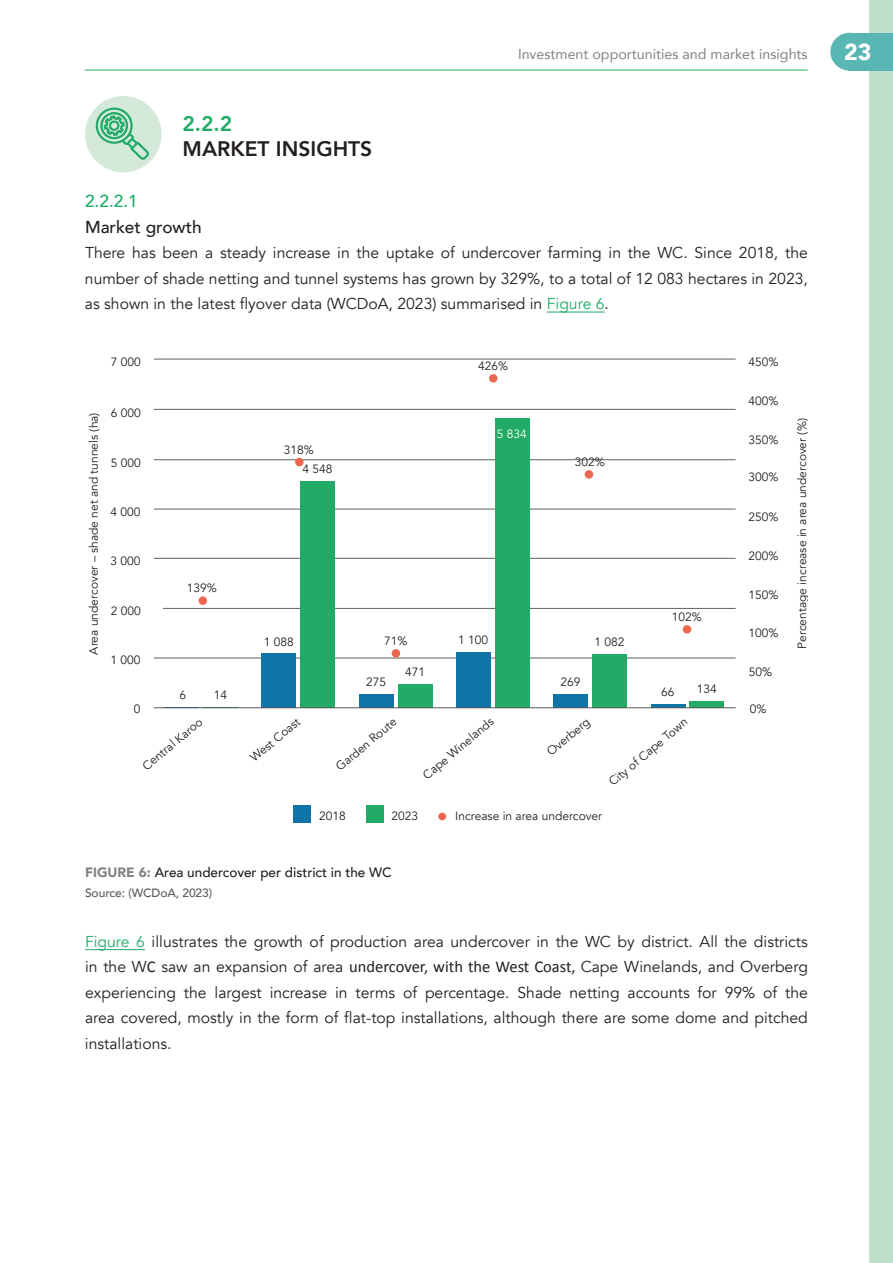
<style>
.page{position:relative;width:893px;height:1263px;background:#fff}
.page>*{position:absolute;margin:0;border:0;box-sizing:border-box;transform-origin:0 0}
.t1{font:900 23.1px "Avenir";color:#fff}
.t2{font:800 21px "Avenir";color:#231f20}
.t3{font:800 21px "Avenir";color:#21ab66}
.t4{font:500 17.25px "Avenir";color:#231f20}
.t5{font:500 17.25px "Avenir";color:#21ab66}
.t6{font:15.75px/25.5px "Avenir";color:#231f20;text-align:justify}
.t7{font:14.25px "Avenir";color:#808285}
.t8{font:500 13.5px "Avenir";color:#231f20}
.t9{font:12px "Avenir";color:#231f20}
.t10{font:500 12px "Avenir";letter-spacing:-.005em;color:#57585a}
.t11{font:12px "Avenir";color:#fff}
.s1{color:#21ab66}
.s2{font-weight:900;color:#808285}
.s3{font-family:"Calibri";font-size:16.5px}
</style>
<div class="page">
<div style="left:869px;top:0;width:24px;height:1263px;background:#c1e0ca"></div>
<hr style="left:85px;top:70px;width:723px;height:1px;background:#21ab66">
<div style="left:830px;top:33px;width:39px;height:38px;background:#58b7b3;border-radius:50%"></div>
<div style="left:849px;top:33px;width:44px;height:38px;background:#58b7b3"></div>
<hr style="left:547px;top:312px;width:58px;height:1px;background:#21ab66">
<hr style="left:85px;top:949px;width:60px;height:1px;background:#21ab66">
<div style="left:85px;top:96px;width:77px;height:77px;background:#d4e9da;border-radius:50%"></div>
<svg style="left:94px;top:106px;width:56px;height:54px"></svg>
<hr style="left:154px;top:658px;width:582px;height:1px;background:#616161">
<hr style="left:163px;top:608px;width:573px;height:1px;background:#616161">
<hr style="left:154px;top:558px;width:582px;height:1px;background:#616161">
<hr style="left:154px;top:509px;width:582px;height:1px;background:#616161">
<hr style="left:154px;top:459px;width:582px;height:1px;background:#616161">
<hr style="left:153px;top:409px;width:583px;height:1px;background:#616161">
<hr style="left:154px;top:359px;width:582px;height:1px;background:#616161">
<div style="left:294px;top:806px;width:17px;height:17px;background:#1174a7"></div>
<div style="left:366px;top:806px;width:17px;height:17px;background:#21ab66"></div>
<div style="left:438px;top:813px;width:8px;height:7px;background:#ec6750;border-radius:50%"></div>
<div style="left:300px;top:482px;width:35px;height:226px;background:#21ab66"></div>
<div style="left:398px;top:684px;width:34px;height:24px;background:#21ab66"></div>
<div style="left:495px;top:418px;width:35px;height:290px;background:#21ab66"></div>
<div style="left:592px;top:654px;width:35px;height:54px;background:#21ab66"></div>
<div style="left:689px;top:701px;width:35px;height:7px;background:#21ab66"></div>
<hr style="left:164px;top:708px;width:35px;height:1px;background:#1174a7">
<div style="left:261px;top:654px;width:35px;height:54px;background:#1174a7"></div>
<div style="left:359px;top:694px;width:35px;height:14px;background:#1174a7"></div>
<div style="left:456px;top:653px;width:35px;height:55px;background:#1174a7"></div>
<div style="left:553px;top:694px;width:35px;height:14px;background:#1174a7"></div>
<hr style="left:650px;top:705px;width:35px;height:3px;background:#1174a7">
<hr style="left:154px;top:707px;width:582px;height:1px;background:#57585a">
<div style="left:199px;top:596px;width:8px;height:9px;background:#ec6750;border-radius:50%"></div>
<div style="left:295px;top:458px;width:9px;height:8px;background:#ec6750;border-radius:50%"></div>
<div style="left:392px;top:649px;width:8px;height:9px;background:#ec6750;border-radius:50%"></div>
<div style="left:489px;top:374px;width:8px;height:9px;background:#ec6750;border-radius:50%"></div>
<div style="left:585px;top:470px;width:8px;height:9px;background:#ec6750;border-radius:50%"></div>
<div style="left:683px;top:625px;width:8px;height:9px;background:#ec6750;border-radius:50%"></div>
<h2 class="t3" style="left:183px;top:107px;width:51px">2.2.2</h2>
<h2 class="t2" style="left:183px;top:132px;width:191px">MARKET INSIGHTS</h2>
<p class="t7" style="left:518px;top:43px;width:291px">Investment opportunities and market insights</p>
<h1 class="t1" style="left:844px;top:32px;width:29px">23</h1>
<p class="t5" style="left:85px;top:186px;width:54px">2.2.2.1</p>
<p class="t4" style="left:85px;top:212px;width:118px">Market growth</p>
<p class="t6" style="left:85px;top:240px;width:724px">There has been a steady increase in the uptake of undercover farming in the WC. Since 2018, the number of shade netting and tunnel systems has grown by 329%, to a total of 12 083 hectares in 2023, as shown in the latest flyover data (WCDoA, 2023) summarised in <span class="s1">Figure 6</span>.</p>
<p class="t9" style="left:111px;top:355px;width:32px">7 000</p>
<p class="t9" style="left:748px;top:355px;width:32px">450%</p>
<p class="t9" style="left:478px;top:359px;width:32px">426%</p>
<p class="t9" style="left:748px;top:394px;width:32px">400%</p>
<p class="t9" style="left:111px;top:405px;width:32px">6 000</p>
<p class="t9" style="left:87px;top:654px;width:244px;rotate:-90deg">Area undercover – shade net and tunnels (ha)</p>
<p class="t9" style="left:795px;top:649px;width:232px;rotate:-90deg">Percentage increase in area undercover (%)</p>
<p class="t9" style="left:111px;top:652px;width:32px">1 000</p>
<p class="t11" style="left:497px;top:427px;width:32px">5 834</p>
<p class="t9" style="left:748px;top:432px;width:32px">350%</p>
<p class="t9" style="left:284px;top:442px;width:32px">318%</p>
<p class="t9" style="left:575px;top:455px;width:32px">302%</p>
<p class="t9" style="left:111px;top:456px;width:32px">5 000</p>
<p class="t9" style="left:303px;top:462px;width:32px">4 548</p>
<p class="t9" style="left:748px;top:470px;width:32px">300%</p>
<p class="t9" style="left:111px;top:505px;width:32px">4 000</p>
<p class="t9" style="left:748px;top:510px;width:32px">250%</p>
<p class="t9" style="left:748px;top:549px;width:32px">200%</p>
<p class="t9" style="left:111px;top:554px;width:32px">3 000</p>
<p class="t9" style="left:187px;top:581px;width:32px">139%</p>
<p class="t9" style="left:748px;top:587px;width:32px">150%</p>
<p class="t9" style="left:111px;top:604px;width:32px">2 000</p>
<p class="t9" style="left:672px;top:609px;width:32px">102%</p>
<p class="t9" style="left:748px;top:626px;width:32px">100%</p>
<p class="t9" style="left:458px;top:633px;width:32px">1 100</p>
<p class="t9" style="left:384px;top:634px;width:25px">71%</p>
<p class="t9" style="left:594px;top:634px;width:32px">1 082</p>
<p class="t9" style="left:264px;top:634px;width:32px">1 088</p>
<p class="t9" style="left:179px;top:688px;width:8px">6</p>
<p class="t9" style="left:214px;top:688px;width:15px">14</p>
<p class="t9" style="left:366px;top:674px;width:22px">275</p>
<p class="t9" style="left:405px;top:664px;width:22px">471</p>
<p class="t9" style="left:560px;top:675px;width:22px">269</p>
<p class="t9" style="left:661px;top:685px;width:15px">66</p>
<p class="t9" style="left:697px;top:681px;width:22px">134</p>
<p class="t9" style="left:749px;top:664px;width:25px">50%</p>
<p class="t9" style="left:134px;top:702px;width:8px">0</p>
<p class="t9" style="left:750px;top:702px;width:18px">0%</p>
<p class="t9" style="left:140px;top:762px;width:75px;rotate:-40deg">Central Karoo</p>
<p class="t9" style="left:247px;top:754px;width:63px;rotate:-40deg">West Coast</p>
<p class="t9" style="left:333px;top:762px;width:76px;rotate:-40deg">Garden Route</p>
<p class="t9" style="left:420px;top:771px;width:90px;rotate:-40deg">Cape Winelands</p>
<p class="t9" style="left:544px;top:747px;width:53px;rotate:-40deg">Overberg</p>
<p class="t9" style="left:606px;top:778px;width:100px;rotate:-40deg">City of Cape Town</p>
<p class="t9" style="left:319px;top:808px;width:28px">2018</p>
<p class="t9" style="left:391px;top:808px;width:28px">2023</p>
<p class="t9" style="left:455px;top:808px;width:148px">Increase in area undercover</p>
<p class="t8" style="left:85px;top:861px;width:308px"><span class="s2">FIGURE 6:</span> Area undercover per district in the WC</p>
<p class="t10" style="left:85px;top:883px;width:129px">Source: (WCDoA, 2023)</p>
<p class="t6" style="left:85px;top:929px;width:724px"><span class="s1">Figure 6</span> illustrates the growth of production area undercover in the WC by district. All the districts in the W<span class="s3">C</span> saw an expansion of area <span class="s3">undercover, with the West Coast,</span> Cape Winelands, and Overberg experiencing the largest increase in terms of percentage. Shade netting accounts for 99% of the area covered, mostly in the form of flat-top installations, although there are some dome and pitched installations.</p>
</div>
